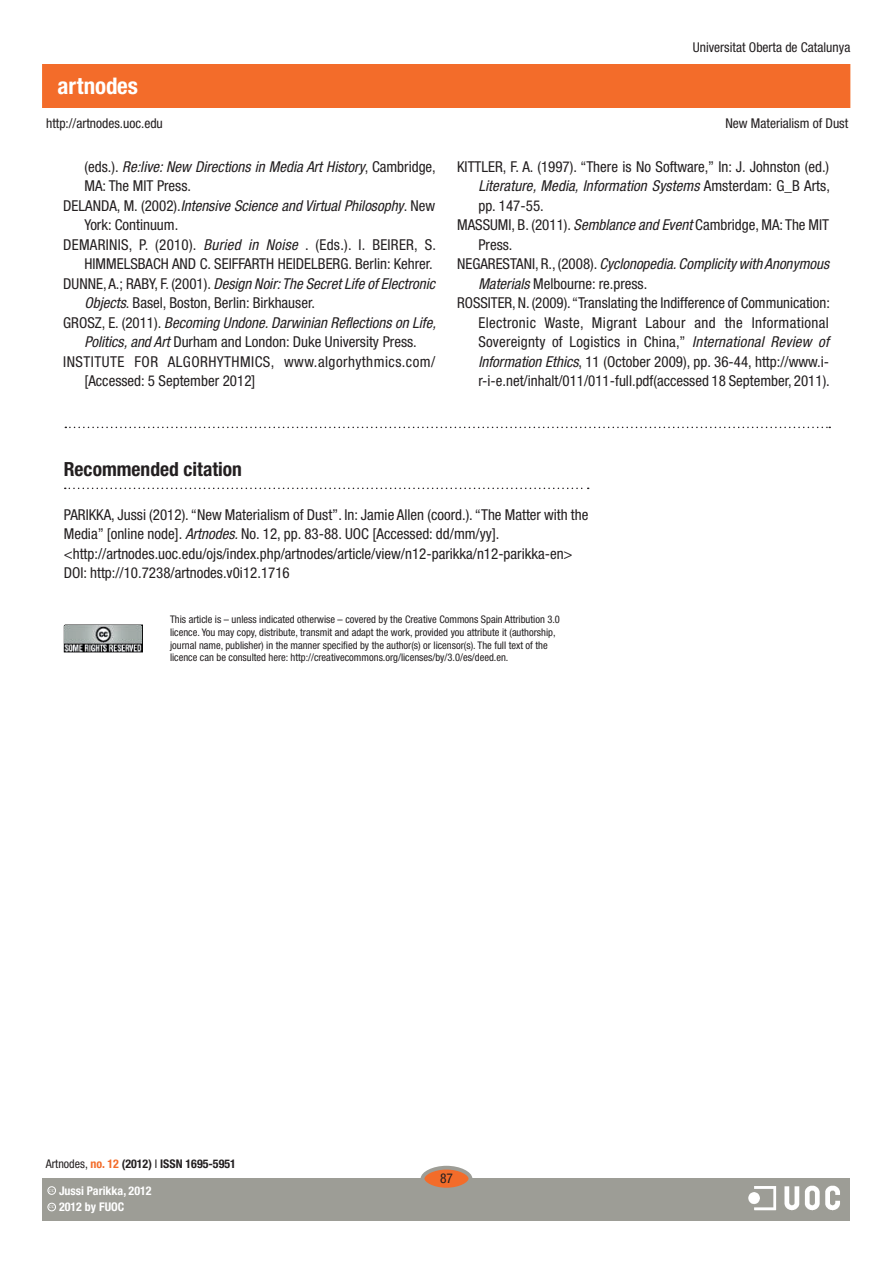
<style>
.page{position:relative;width:893px;height:1263px;background:#fff}
.page>*{position:absolute;margin:0;border:0;box-sizing:border-box;transform-origin:0 0}
.t1{font:700 condensed 22.95px "Helvetica Neue LT Std";color:#fff}
.t2{font:700 condensed 19.5px "Helvetica Neue LT Std";color:#231f20}
.t3{font:condensed 15px/19.5px "Helvetica Neue LT Std";color:#231f20}
.t4{font:italic condensed 15px "Helvetica Neue LT Std";color:#231f20}
.t5{font:condensed 15px "Helvetica Neue LT Std";letter-spacing:.02em;color:#231f20}
.t6{font:condensed 15px "Helvetica Neue LT Std";letter-spacing:.03em;color:#231f20}
.t7{font:condensed 15px "Helvetica Neue LT Std";letter-spacing:.025em;color:#231f20}
.t8{font:condensed 13.5px "Helvetica Neue LT Std";color:#231f20}
.t9{font:700 condensed 12px "Helvetica Neue LT Std";color:#231f20}
.t10{font:700 condensed 12px "Helvetica Neue LT Std";color:#fff}
.t11{font:condensed 10.5px/12.8px "Helvetica Neue LT Std";color:#231f20}
.t12{font:600 3.9px "Adobe Caslon Pro";color:#fff}
.s1{font-style:normal}
.s2{font-style:italic}
.s3{font-weight:400}
.s4{color:#f36c2a}
</style>
<div class="page">
<div style="left:43px;top:1178px;width:807px;height:42px;background:#9d9d96"></div>
<div style="left:43px;top:65px;width:807px;height:42px;background:#f36c2a"></div>
<div style="left:422px;top:1168px;width:48px;height:21px;background:#f36c2a;border-radius:50%"></div>
<div style="left:421px;top:1166px;width:51px;height:25px;border:4px solid #9d9d96;border-radius:50%"></div>
<svg style="left:65px;top:427px;width:765px;height:1px"></svg>
<div style="left:48px;top:1186px;width:8px;height:8px;border:1px solid #fff;border-radius:50%"></div>
<div style="left:48px;top:1203px;width:8px;height:8px;border:1px solid #fff;border-radius:50%"></div>
<img style="left:748px;top:1185px;width:92px;height:26px">
<svg style="left:65px;top:488px;width:524px;height:1px"></svg>
<img style="left:64px;top:624px;width:79px;height:28px">
<p class="t1" style="left:58px;top:72px;width:82px">artnodes</p>
<p class="t8" style="left:693px;top:40px;width:159px">Universitat Oberta de Catalunya</p>
<p class="t8" style="left:46px;top:115px;width:118px">http://artnodes.uoc.edu</p>
<p class="t8" style="left:725px;top:115px;width:124px">New Materialism of Dust</p>
<p class="t4" style="left:85px;top:158px;width:353px"><span class="s1">(eds.).</span> Re:live: New Directions in Media Art History<span class="s1">, Cambridge,</span></p>
<p class="t3" style="left:85px;top:176px;width:108px">MA: The MIT Press.</p>
<p class="t4" style="left:63px;top:197px;width:374px"><span class="s1">DELANDA, M. (2002).</span>Intensive Science and Virtual Philosophy<span class="s1">. New</span></p>
<p class="t3" style="left:85px;top:215px;width:95px">York: Continuum.</p>
<p class="t5" style="left:63px;top:236px;width:374px">DEMARINIS, P. (2010). <span class="s2">Buried in Noise</span> . (Eds.). I. BEIRER, S.</p>
<p class="t3" style="left:85px;top:254px;width:350px">HIMMELSBACH AND C. SEIFFARTH HEIDELBERG. Berlin: Kehrer.</p>
<p class="t4" style="left:63px;top:275px;width:373px"><span class="s1">DUNNE, A.; RABY, F. (2001).</span> Design Noir: The Secret Life of Electronic</p>
<p class="t3" style="left:85px;top:293px;width:232px"><span class="s2">Objects</span>. Basel, Boston, Berlin: Birkhauser.</p>
<p class="t4" style="left:63px;top:314px;width:374px"><span class="s1">GROSZ, E. (2011).</span> Becoming Undone. Darwinian Reflections on Life,</p>
<p class="t3" style="left:85px;top:332px;width:334px"><span class="s2">Politics, and Art</span> Durham and London: Duke University Press.</p>
<p class="t6" style="left:63px;top:353px;width:374px">INSTITUTE FOR ALGORHYTHMICS, www.algorhythmics.com/</p>
<p class="t3" style="left:85px;top:371px;width:172px">[Accessed: 5 September 2012]</p>
<p class="t3" style="left:457px;top:157px;width:374px">KITTLER, F. A. (1997). ‘‘There is No Software,’’ In: J. Johnston (ed.)</p>
<p class="t4" style="left:478px;top:177px;width:353px">Literature, Media, Information Systems <span class="s1">Amsterdam: G_B Arts,</span></p>
<p class="t3" style="left:478px;top:196px;width:67px">pp. 147-55.</p>
<p class="t3" style="left:457px;top:215px;width:373px">MASSUMI, B. (2011). <span class="s2">Semblance and Event</span> Cambridge, MA: The MIT</p>
<p class="t3" style="left:478px;top:235px;width:36px">Press.</p>
<p class="t4" style="left:457px;top:255px;width:374px"><span class="s1">NEGARESTANI, R., (2008).</span> Cyclonopedia. Complicity with Anonymous</p>
<p class="t3" style="left:478px;top:274px;width:170px"><span class="s2">Materials</span> Melbourne: re.press.</p>
<p class="t3" style="left:457px;top:293px;width:374px">ROSSITER, N. (2009). ‘‘Translating the Indifference of Communication:</p>
<p class="t7" style="left:478px;top:314px;width:352px">Electronic Waste, Migrant Labour and the Informational</p>
<p class="t3" style="left:478px;top:332px;width:352px">Sovereignty of Logistics in China,’’ <span class="s2">International Review of</span></p>
<p class="t3" style="left:478px;top:352px;width:352px"><span class="s2">Information Ethics</span>, 11 (October 2009), pp. 36-44, http://www.i-</p>
<p class="t3" style="left:478px;top:371px;width:353px">r-i-e.net/inhalt/011/011-full.pdf(accessed 18 September, 2011).</p>
<p class="t2" style="left:64px;top:457px;width:180px">Recommended citation</p>
<p class="t3" style="left:64px;top:504px;width:526px">PARIKKA, Jussi (2012). “New Materialism of Dust”. In: Jamie Allen (coord.). “The Matter with the Media” [online node]. <span class="s2">Artnodes.</span> No. 12, pp. 83-88. UOC [Accessed: dd/mm/yy]. &lt;http://artnodes.uoc.edu/ojs/index.php/artnodes/article/view/n12-parikka/n12-parikka-en&gt; DOI: http://10.7238/artnodes.v0i12.1716</p>
<p class="t11" style="left:170px;top:613px;width:391px">This article is – unless indicated otherwise – covered by the Creative Commons Spain Attribution 3.0 licence. You may copy, distribute, transmit and adapt the work, provided you attribute it (authorship, journal name, publisher) in the manner specified by the author(s) or licensor(s). The full text of the licence can be consulted here: http://creativecommons.org/licenses/by/3.0/es/deed.en.</p>
<p class="t9" style="left:46px;top:1157px;width:192px"><span class="s3">Artnodes,</span> <span class="s4">no. 12</span> (2012) <span class="s3">I</span> ISSN 1695-5951</p>
<p class="t10" style="left:59px;top:1183px;width:94px">Jussi Parikka, 2012</p>
<p class="t12" style="left:49px;top:1188px;width:7px">CC</p>
<p class="t12" style="left:49px;top:1205px;width:7px">CC</p>
<p class="t10" style="left:59px;top:1200px;width:67px">2012 by FUOC</p>
<p class="t8" style="left:440px;top:1171px;width:14px">87</p>
</div>
